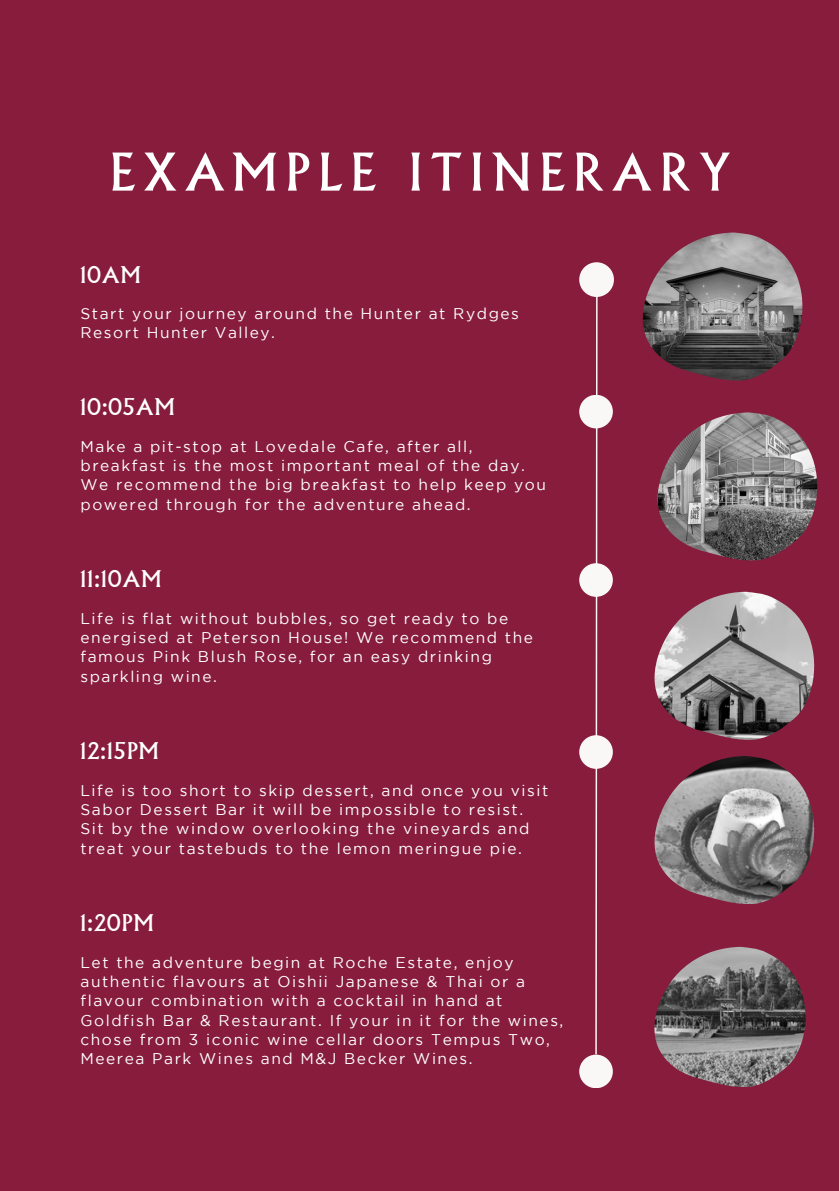
<style>
.page{position:relative;width:839px;height:1191px;background:#fff}
.page>*{position:absolute;margin:0;border:0;box-sizing:border-box;transform-origin:0 0}
.t1{font:50.8px "Albertus";letter-spacing:.15em;color:#fff}
.t2{font:22.6px "Albertus";letter-spacing:.05em;color:#fff}
.t3{font:15.6px/19.4px "Gotham";letter-spacing:.1em;color:#fff}
</style>
<div class="page">
<div style="left:0;top:0;width:838px;height:1191px;background:#871c3c"></div>
<img style="left:642px;top:232px;width:161px;height:149px">
<img style="left:654px;top:756px;width:160px;height:148px">
<img style="left:657px;top:412px;width:161px;height:149px">
<img style="left:654px;top:592px;width:161px;height:148px">
<svg style="left:594px;top:297px;width:4px;height:758px"></svg>
<div style="left:579px;top:1055px;width:34px;height:33px;background:#faf8f6;border-radius:50%"></div>
<div style="left:579px;top:563px;width:34px;height:34px;background:#faf8f6;border-radius:50%"></div>
<div style="left:579px;top:735px;width:34px;height:34px;background:#faf8f6;border-radius:50%"></div>
<div style="left:579px;top:395px;width:34px;height:33px;background:#faf8f6;border-radius:50%"></div>
<div style="left:579px;top:262px;width:35px;height:35px;background:#faf8f6;border-radius:50%"></div>
<img style="left:654px;top:947px;width:152px;height:140px">
<p class="t1" style="left:110px;top:143px;width:622px">EXAMPLE ITINERARY</p>
<p class="t2" style="left:80px;top:262px;width:62px">10AM</p>
<p class="t3" style="left:80px;top:305px;width:440px">Start your journey around the Hunter at Rydges<br>Resort Hunter Valley.</p>
<p class="t2" style="left:80px;top:394px;width:96px">10:05AM</p>
<p class="t3" style="left:80px;top:437px;width:467px">Make a pit-stop at Lovedale Cafe, after all, breakfast is the most important meal of the day.<br>We recommend the big breakfast to help keep you powered through for the adventure ahead.</p>
<p class="t2" style="left:80px;top:566px;width:82px">11:10AM</p>
<p class="t3" style="left:80px;top:609px;width:454px">Life is flat without bubbles, so get ready to be energised at Peterson House! We recommend the famous Pink Blush Rose, for an easy drinking sparkling wine.</p>
<p class="t2" style="left:80px;top:738px;width:80px">12:15PM</p>
<p class="t3" style="left:80px;top:781px;width:469px">Life is too short to skip dessert, and once you visit Sabor Dessert Bar it will be impossible to resist.<br>Sit by the window overlooking the vineyards and treat your tastebuds to the lemon meringue pie.</p>
<p class="t2" style="left:80px;top:910px;width:75px">1:20PM</p>
<p class="t3" style="left:80px;top:953px;width:484px">Let the adventure begin at Roche Estate, enjoy authentic flavours at Oishii Japanese &amp; Thai or a flavour combination with a cocktail in hand at Goldfish Bar &amp; Restaurant. If your in it for the wines, chose from 3 iconic wine cellar doors Tempus Two, Meerea Park Wines and M&amp;J Becker Wines.</p>
</div>
